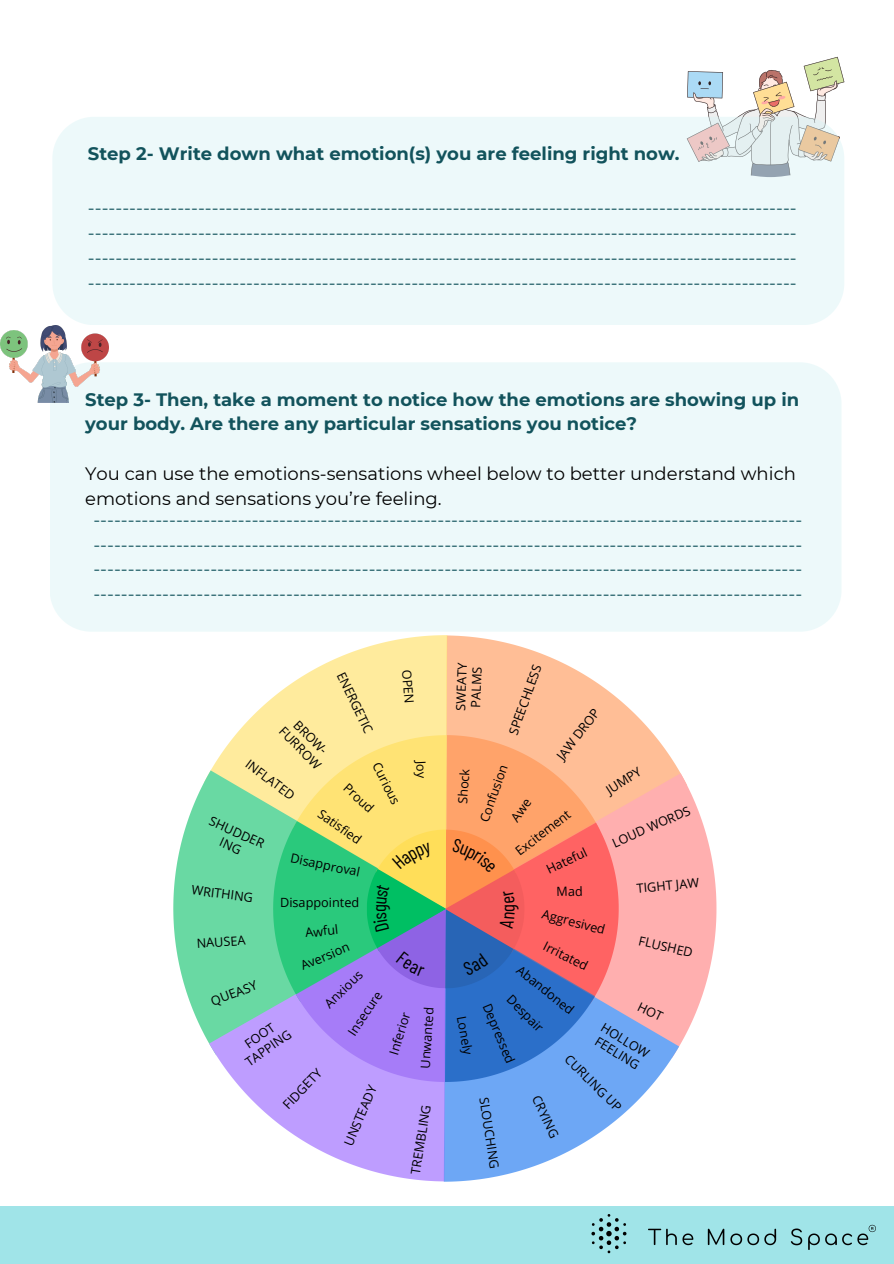
<style>
.page{position:relative;width:894px;height:1264px;background:#fff}
.page>*{position:absolute;margin:0;border:0;box-sizing:border-box;transform-origin:0 0}
.t1{font:19.05px "Barlow Condensed";color:#000}
.t2{font:18px/24.8px "Montserrat";color:#12535c;text-align:justify}
.t3{font:700 18px/24.8px "Montserrat";color:#12535c}
.t4{font:18px/24.8px "Montserrat";color:#000}
.t5{font:12.75px/14.9px "Open Sans";color:#000;text-align:center}
</style>
<div class="page">
<div style="left:0;top:1206px;width:893px;height:57px;background:#a0e4e8"></div>
<img style="left:666px;top:1224px;width:208px;height:25px">
<img style="left:591px;top:1214px;width:71px;height:40px">
<svg style="left:687px;top:57px;width:157px;height:60px"></svg>
<div style="left:52px;top:117px;width:792px;height:208px;background:#edf9fa"></div>
<div style="left:50px;top:362px;width:791px;height:269px;background:#edf9fa"></div>
<svg style="left:619px;top:699px;width:61px;height:73px;fill:#ffbe96"></svg>
<svg style="left:619px;top:772px;width:98px;height:275px;fill:#ffafaf"></svg>
<svg style="left:619px;top:908px;width:60px;height:210px;background:#d4b8cf"></svg>
<svg style="left:211px;top:698px;width:61px;height:72px;fill:#ffeb9d"></svg>
<svg style="left:173px;top:770px;width:99px;height:271px;fill:#69d9a3"></svg>
<svg style="left:208px;top:907px;width:64px;height:212px;fill:#69d9a3"></svg>
<img style="left:0;top:325px;width:108px;height:78px">
<svg style="left:637px;top:1001px;width:27px;height:19px"></svg>
<svg style="left:272px;top:635px;width:347px;height:547px;background:#bcaeb0"></svg>
<p class="t3" style="left:88px;top:141px;width:593px">Step 2- Write down what emotion(s) you are feeling right now.</p>
<p class="t2" style="left:88px;top:195px;width:710px">------------------------------------------------------------------------------------------------------- ------------------------------------------------------------------------------------------------------- ------------------------------------------------------------------------------------------------------- -------------------------------------------------------------------------------------------------------</p>
<h1 class="t3" style="left:85px;top:387px;width:715px">Step 3- Then, take a moment to notice how the emotions are showing up in your body. Are there any particular sensations you notice?</h1>
<h2 class="t4" style="left:85px;top:461px;width:712px">You can use the emotions-sensations wheel below to better understand which emotions and sensations you’re feeling.</h2>
<p class="t2" style="left:93px;top:507px;width:710px">------------------------------------------------------------------------------------------------------- ------------------------------------------------------------------------------------------------------- ------------------------------------------------------------------------------------------------------- -------------------------------------------------------------------------------------------------------</p>
<p class="t5" style="left:414px;top:669px;width:36px;rotate:86deg">OPEN</p>
<p class="t5" style="left:347px;top:669px;width:68px;rotate:64deg">ENERGETIC</p>
<p class="t5" style="left:297px;top:713px;width:55px;rotate:45deg">BROW-<br>FURROW</p>
<p class="t5" style="left:252px;top:756px;width:59px;rotate:37deg">INFLATED</p>
<p class="t5" style="left:213px;top:813px;width:60px;rotate:24deg">SHUDDER<br>ING</p>
<p class="t5" style="left:192px;top:882px;width:63px;rotate:7deg">WRITHING</p>
<p class="t5" style="left:196px;top:935px;width:50px;rotate:-4deg">NAUSEA</p>
<p class="t5" style="left:209px;top:993px;width:50px;rotate:-20deg">QUEASY</p>
<p class="t5" style="left:234px;top:1044px;width:54px;rotate:-35deg">FOOT<br>TAPPING</p>
<p class="t5" style="left:279px;top:1101px;width:51px;rotate:-46deg">FIDGETY</p>
<p class="t5" style="left:383px;top:759px;width:47px;rotate:64deg">Curious</p>
<p class="t5" style="left:351px;top:779px;width:38px;rotate:43deg">Proud</p>
<p class="t5" style="left:324px;top:805px;width:52px;rotate:36deg">Satisfied</p>
<p class="t5" style="left:292px;top:849px;width:72px;rotate:12deg">Disapproval</p>
<p class="t5" style="left:280px;top:894px;width:81px">Disappointed</p>
<h2 class="t1" style="left:367px;top:912px;width:9px;rotate:-90deg">g</h2>
<h3 class="t5" style="left:304px;top:925px;width:35px;rotate:-6deg">Awful</h3>
<h3 class="t5" style="left:298px;top:959px;width:53px;rotate:-23deg">Aversion</h3>
<h3 class="t5" style="left:321px;top:999px;width:49px;rotate:-44deg">Anxious</h3>
<h3 class="t5" style="left:344px;top:1029px;width:52px;rotate:-56deg">Insecure</h3>
<h3 class="t5" style="left:417px;top:1067px;width:63px;rotate:-86deg">Unwanted</h3>
<h3 class="t5" style="left:386px;top:1052px;width:45px;rotate:-73deg">Inferior</h3>
<p class="t5" style="left:340px;top:1142px;width:66px;rotate:-67deg">UNSTEADY</p>
<p class="t5" style="left:407px;top:1173px;width:72px;rotate:-81deg">TREMBLING</p>
<p class="t5" style="left:452px;top:710px;width:49px;text-align:left;rotate:-88deg">SWEATY<br>PALMS</p>
<p class="t5" style="left:505px;top:731px;width:75px;rotate:-70deg">SPEECHLESS</p>
<p class="t5" style="left:553px;top:753px;width:63px;rotate:-53deg">JAW DROP</p>
<p class="t5" style="left:454px;top:803px;width:37px;rotate:-86deg">Shock</p>
<p class="t5" style="left:476px;top:819px;width:62px;rotate:-71deg">Confusion</p>
<p class="t5" style="left:603px;top:784px;width:40px;rotate:-33deg">JUMPY</p>
<h2 class="t5" style="left:609px;top:836px;width:85px;rotate:-24deg">LOUD WORDS</h2>
<p class="t5" style="left:635px;top:880px;width:64px;rotate:-5deg">TIGHT JAW</p>
<h3 class="t5" style="left:512px;top:846px;width:67px;rotate:-38deg">Excitement</h3>
<p class="t5" style="left:543px;top:863px;width:45px;rotate:-26deg">Hateful</p>
<h2 class="t5" style="left:544px;top:905px;width:66px;rotate:15deg">Aggresived</h2>
<h2 class="t5" style="left:547px;top:938px;width:49px;rotate:27deg">Irritated</h2>
<p class="t5" style="left:640px;top:932px;width:57px;rotate:13deg">FLUSHED</p>
<p class="t5" style="left:523px;top:962px;width:70px;rotate:38deg">Abandoned</p>
<p class="t5" style="left:514px;top:991px;width:47px;rotate:45deg">Despair</p>
<p class="t5" style="left:493px;top:1000px;width:65px;rotate:67deg">Depressed</p>
<p class="t5" style="left:469px;top:1014px;width:40px;rotate:80deg">Lonely</p>
<p class="t5" style="left:606px;top:1019px;width:56px;text-align:left;rotate:32deg">HOLLOW<br>FEELING</p>
<h3 class="t5" style="left:572px;top:1051px;width:76px;rotate:45deg">CURLING UP</h3>
<h3 class="t5" style="left:491px;top:1096px;width:74px;rotate:81deg">SLOUCHING</h3>
<h3 class="t5" style="left:543px;top:1092px;width:47px;rotate:65deg">CRYING</h3>
</div>
